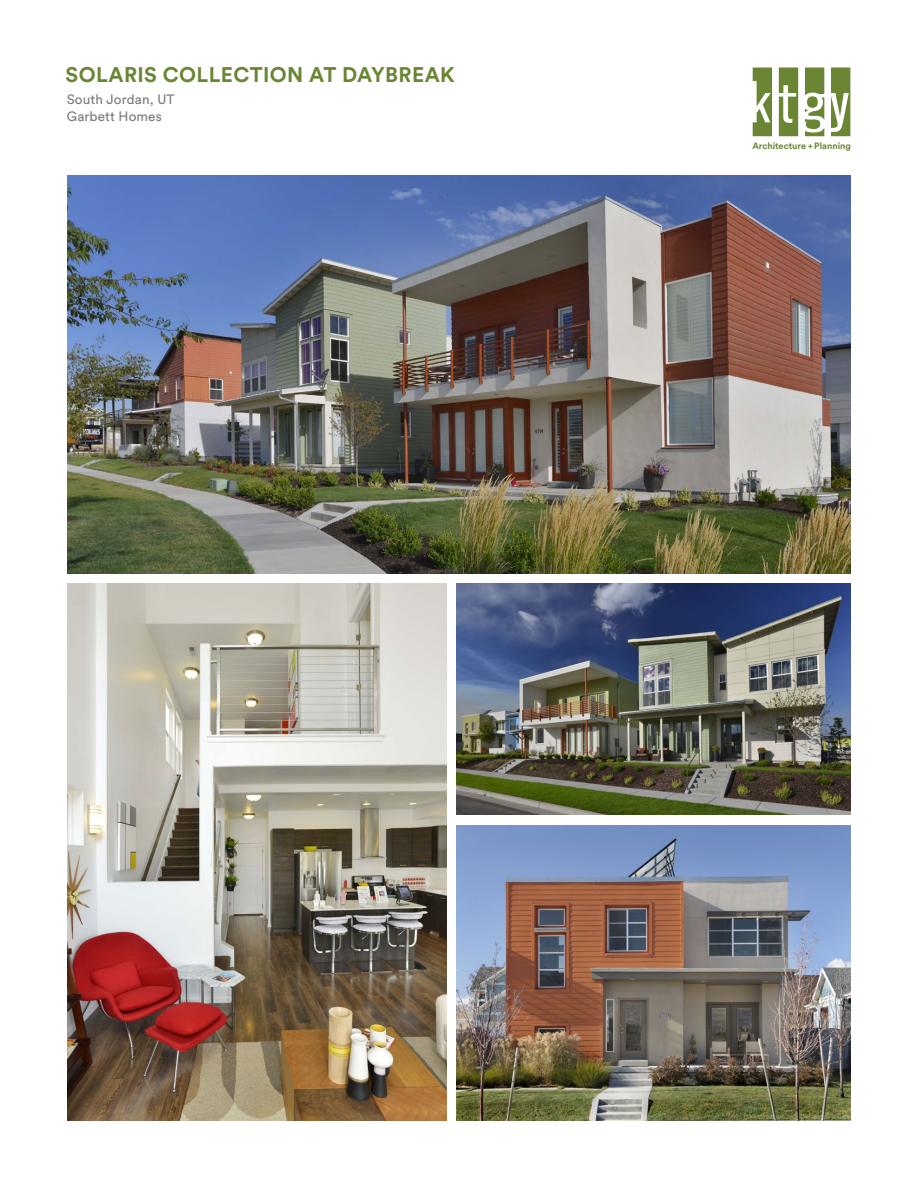
<style>
.page{position:relative;width:918px;height:1188px;background:#fff}
.page>*{position:absolute;margin:0;border:0;box-sizing:border-box;transform-origin:0 0}
.BROCHURE_-_Project_T{font:700 21px "Circular Std";letter-spacing:.02em;color:#6a8634}
.BROCHURE_-_Location{font:13.5px "Circular Std";letter-spacing:.01em;color:#7a7a7a}
.t1{font:700 9.15px "Circular Std";color:#6a8634}
</style>
<div class="page">
<svg style="left:753px;top:68px;width:19px;height:68px"></svg>
<svg style="left:779px;top:68px;width:19px;height:68px"></svg>
<svg style="left:831px;top:68px;width:19px;height:68px"></svg>
<svg style="left:805px;top:68px;width:19px;height:68px"></svg>
<img style="left:68px;top:176px;width:782px;height:397px">
<img style="left:457px;top:825px;width:393px;height:295px">
<img style="left:457px;top:583px;width:393px;height:232px">
<img style="left:68px;top:583px;width:378px;height:537px">
<p class="BROCHURE_-_Project_T" style="left:66px;top:61px;width:391px">SOLARIS COLLECTION AT DAYBREAK</p>
<p class="BROCHURE_-_Location" style="left:67px;top:91px;width:109px">South Jordan, UT</p>
<p class="BROCHURE_-_Location" style="left:67px;top:108px;width:96px">Garbett Homes</p>
<p class="t1" style="left:752px;top:139px;width:100px">Architecture + Planning</p>
</div>
